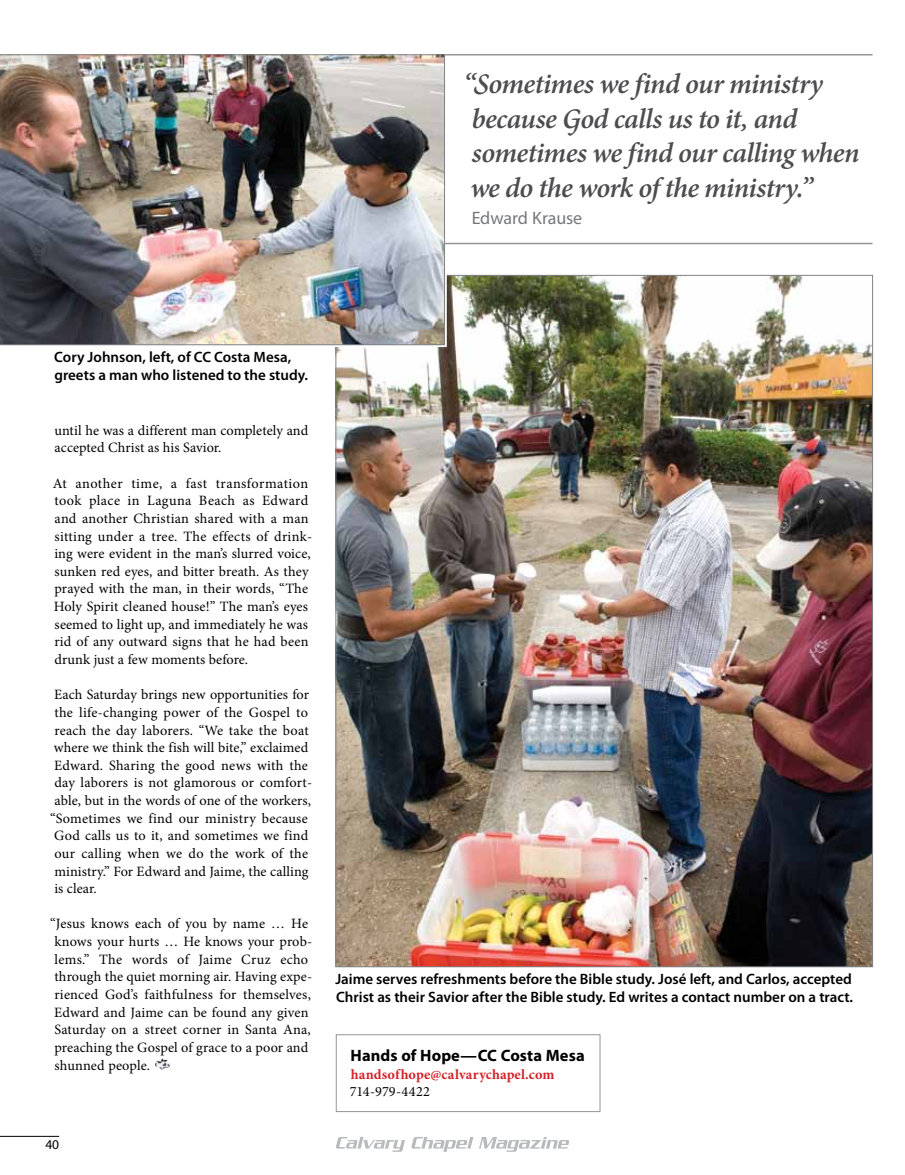
<style>
.page{position:relative;width:905px;height:1175px;background:#fff}
.page>*{position:absolute;margin:0;border:0;box-sizing:border-box;transform-origin:0 0}
.t1{font:italic 600 28.5px/34.5px "Minion Pro";letter-spacing:-.025em;color:#4d4d4f}
.t2{font:18px "Myriad Pro";letter-spacing:-.005em;color:#77787b}
.t3{font:700 16.5px "Myriad Pro";letter-spacing:.005em;color:#000}
.t4{font:600 15px/18px "Myriad Pro";color:#000}
.t5{font:14.25px/17.7px "Minion Pro";letter-spacing:.01em;color:#000}
.t6{font:700 14.25px "Minion Pro";letter-spacing:.01em;color:#d2232a}
.t7{font:13.5px "Myriad Pro";color:#000}
</style>
<div class="page">
<img style="left:337px;top:277px;width:533px;height:688px">
<img style="left:0;top:54px;width:445px;height:291px">
<img style="left:155px;top:1058px;width:16px;height:12px">
<div style="left:336px;top:1034px;width:264px;height:78px;border:1px solid #939598"></div>
<hr style="left:444px;top:54px;width:428px;height:1px;background:#939598">
<hr style="left:444px;top:243px;width:428px;height:1px;background:#939598">
<hr style="left:0;top:1136px;width:59px;height:1px;background:#000">
<svg style="left:336px;top:1137px;width:233px;height:14px"></svg>
<h1 class="t1" style="left:463px;top:67px;width:397px">“Sometimes we find our ministry because God calls us to it, and sometimes we find our calling when we do the work of the ministry.”</h1>
<p class="t2" style="left:471px;top:207px;width:112px">Edward Krause</p>
<p class="t4" style="left:54px;top:348px;width:255px">Cory Johnson, left, of CC Costa Mesa, greets a man who listened to the study.</p>
<p class="t5" style="left:54px;top:421px;width:255px">until he was a different man completely and accepted Christ as his Savior.</p>
<p class="t5" style="left:53px;top:474px;width:261px">At another time, a fast transformation took place in Laguna Beach as Edward and another Christian shared with a man sitting under a tree. The effects of drink&shy;ing were evident in the man’s slurred voice, sunken red eyes, and bitter breath. As they prayed with the man, in their words, “The Holy Spirit cleaned house!” The man’s eyes seemed to light up, and immediately he was rid of any outward signs that he had been drunk just a few moments before.</p>
<p class="t5" style="left:54px;top:686px;width:256px">Each Saturday brings new opportunities for</p>
<p class="t5" style="left:54px;top:703px;width:255px">the life-changing power of the Gospel to</p>
<p class="t5" style="left:54px;top:721px;width:256px">reach the day laborers. “We take the boat</p>
<p class="t5" style="left:54px;top:738px;width:256px">where we think the fish will bite,” exclaimed</p>
<p class="t5" style="left:54px;top:756px;width:255px">Edward. Sharing the good news with the</p>
<p class="t5" style="left:54px;top:774px;width:259px">day laborers is not glamorous or comfort-</p>
<p class="t5" style="left:55px;top:791px;width:258px">able, but in the words of one of the workers,</p>
<p class="t5" style="left:50px;top:809px;width:259px">“Sometimes we find our ministry because</p>
<p class="t5" style="left:54px;top:827px;width:256px">God calls us to it, and sometimes we find</p>
<p class="t5" style="left:54px;top:844px;width:255px">our calling when we do the work of the</p>
<p class="t5" style="left:54px;top:862px;width:255px">ministry.” For Edward and Jaime, the calling</p>
<p class="t5" style="left:54px;top:880px;width:44px">is clear.</p>
<p class="t5" style="left:50px;top:915px;width:263px">“Jesus knows each of you by name … He knows your hurts … He knows your prob&shy;lems.” The words of Jaime Cruz echo through the quiet morning air. Having expe&shy;rienced God’s faithfulness for themselves, Edward and Jaime can be found any given Saturday on a street corner in Santa Ana, preaching the Gospel of grace to a poor and shunned people.</p>
<p class="t7" style="left:45px;top:1136px;width:15px">40</p>
<p class="t4" style="left:335px;top:969px;width:519px">Jaime serves refreshments before the Bible study. José left, and Carlos, accepted<br>Christ as their Savior after the Bible study. Ed writes a contact number on a tract.</p>
<p class="t3" style="left:350px;top:1044px;width:236px">Hands of Hope—CC Costa Mesa</p>
<p class="t6" style="left:351px;top:1064px;width:205px">handsofhope@calvarychapel.com</p>
<p class="t5" style="left:350px;top:1082px;width:81px">714-979-4422</p>
</div>
